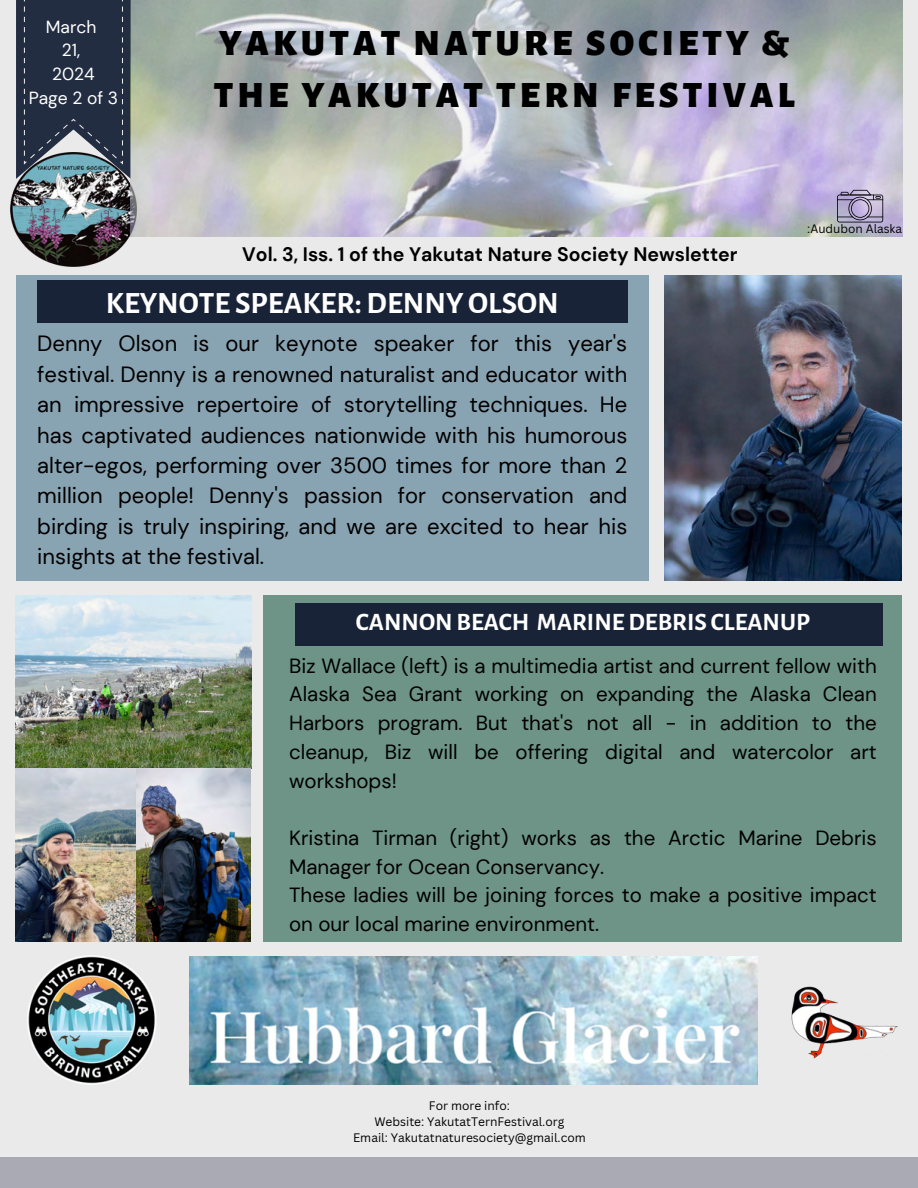
<style>
.page{position:relative;width:918px;height:1188px;background:#eaeaea}
.page>*{position:absolute;margin:0;border:0;box-sizing:border-box;transform-origin:0 0}
.t1{font:900 37.5px/51.8px "Alegreya Sans";letter-spacing:.11em;color:#000}
.t2{font:700 31.2px "Alegreya Sans";color:#fff}
.t3{font:700 25.2px "Alegreya Sans";color:#fff}
.t4{font:22.05px/30.3px "DM Sans";color:#000;text-align:justify}
.t5{font:20.55px/28.7px "DM Sans";color:#000;text-align:justify}
.t6{font:700 19.5px "DM Sans";color:#000}
.t7{font:17.4px/23.7px "DM Sans";color:#fff;text-align:center}
.t8{font:12px/16px "Canva Sans";color:#000;text-align:center}
.t9{font:11.85px "Canva Sans";color:#000}
</style>
<div class="page">
<div style="left:0;top:1157px;width:918px;height:31px;background:#aaaab4"></div>
<img style="left:664px;top:276px;width:238px;height:305px">
<img style="left:16px;top:595px;width:235px;height:347px">
<div style="left:16px;top:276px;width:633px;height:305px;background:#88a3b2"></div>
<div style="left:37px;top:281px;width:590px;height:42px;background:#192338"></div>
<div style="left:264px;top:595px;width:638px;height:347px;background:#6d9486"></div>
<div style="left:295px;top:603px;width:588px;height:42px;background:#192338"></div>
<div style="left:16px;top:0;width:115px;height:152px;background:#232d41"></div>
<img style="left:11px;top:152px;width:126px;height:115px">
<img style="left:131px;top:0;width:772px;height:236px">
<svg style="left:837px;top:190px;width:46px;height:32px"></svg>
<img style="left:190px;top:956px;width:568px;height:128px">
<img style="left:791px;top:986px;width:107px;height:73px">
<img style="left:27px;top:955px;width:129px;height:130px">
<p class="t7" style="left:29px;top:15px;width:91px">March<br>21,<br>2024<br>Page 2 of 3</p>
<h1 class="t1" style="left:214px;top:18px;width:582px">YAKUTAT NATURE SOCIETY &amp;<br>THE YAKUTAT TERN FESTIVAL</h1>
<p class="t6" style="left:242px;top:242px;width:497px">Vol. 3, Iss. 1 of the Yakutat Nature Society Newsletter</p>
<h2 class="t2" style="left:106px;top:288px;width:455px">KEYNOTE SPEAKER: DENNY OLSON</h2>
<p class="t4" style="left:37px;top:329px;width:592px">Denny Olson is our keynote speaker for this year's festival. Denny is a renowned naturalist and educator with an impressive repertoire of storytelling techniques. He has captivated audiences nationwide with his humorous alter-egos, performing over 3500 times for more than 2 million people! Denny's passion for conservation and birding is truly inspiring, and we are excited to hear his insights at the festival.</p>
<p class="t9" style="left:807px;top:221px;width:96px">:Audubon Alaska</p>
<p class="t3" style="left:356px;top:610px;width:456px">CANNON BEACH MARINE DEBRIS CLEANUP</p>
<p class="t5" style="left:289px;top:651px;width:589px">Biz Wallace (left) is a multimedia artist and current fellow with Alaska Sea Grant working on expanding the Alaska Clean Harbors program. But that's not all - in addition to the cleanup, Biz will be offering digital and watercolor art workshops!</p>
<p class="t5" style="left:289px;top:824px;width:589px;text-align:left">Kristina Tirman (right) works as the Arctic Marine Debris Manager for Ocean Conservancy.<br>These ladies will be joining forces to make a positive impact on our local marine environment.</p>
<p class="t8" style="left:353px;top:1097px;width:234px">For more info:<br>Website: YakutatTernFestival.org<br>Email: Yakutatnaturesociety@gmail.com</p>
</div>
